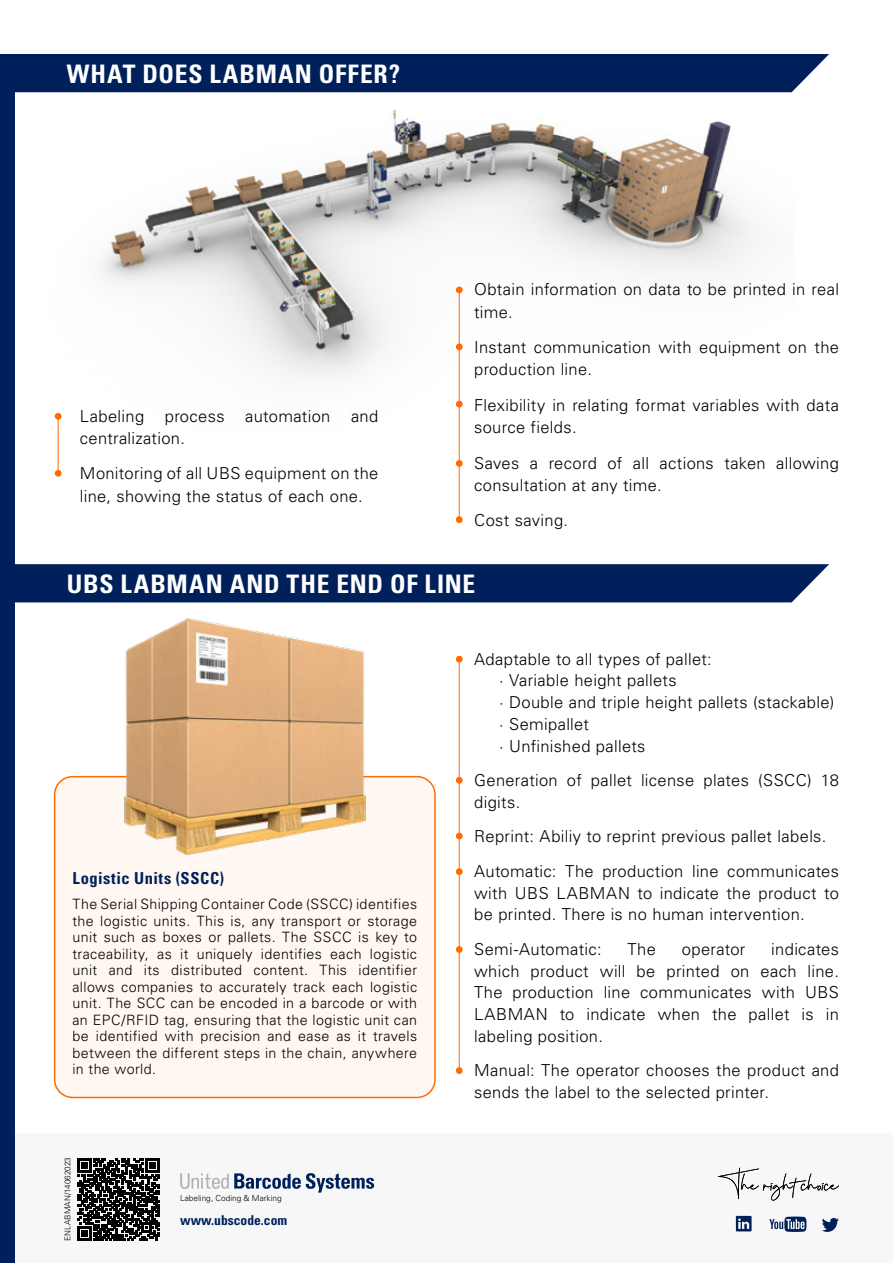
<style>
.page{position:relative;width:893px;height:1263px;background:#fff}
.page>*{position:absolute;margin:0;border:0;box-sizing:border-box;transform-origin:0 0}
.t1{font:700 condensed 25.5px "Univers";letter-spacing:.035em;color:#fff}
.t2{font:300 16.5px/21.8px "Univers";letter-spacing:.02em;color:#000}
.t3{font:700 condensed 16.5px "Univers";letter-spacing:.035em;color:#00205b}
.t4{font:300 14.25px/16.5px "Univers";letter-spacing:.025em;color:#000;text-align:justify}
.t5{font:700 condensed 13.5px "Univers";color:#00205b}
.t6{font:300 8.25px "Univers";color:#000}
.t7{font:300 8.1px "Univers";color:#000}
</style>
<div class="page">
<div style="left:55px;top:777px;width:380px;height:320px;background:#fff8f2;border-radius:18px"></div>
<div style="left:54px;top:776px;width:382px;height:322px;border:2px solid #ff6b00;border-radius:18px"></div>
<div style="left:0;top:1134px;width:893px;height:129px;background:#f7f7f7"></div>
<img style="left:27px;top:92px;width:765px;height:343px">
<div style="left:0;top:54px;width:15px;height:1209px;background:#00205b"></div>
<div style="left:15px;top:54px;width:814px;height:38px;background:#00205b"></div>
<div style="left:15px;top:564px;width:814px;height:38px;background:#00205b"></div>
<svg style="left:736px;top:1216px;width:16px;height:15px"></svg>
<svg style="left:769px;top:1216px;width:37px;height:16px"></svg>
<svg style="left:822px;top:1218px;width:17px;height:14px"></svg>
<img style="left:122px;top:618px;width:245px;height:237px">
<svg style="left:718px;top:1168px;width:121px;height:33px"></svg>
<div style="left:55px;top:413px;width:7px;height:7px;background:#ff6b00;border-radius:50%"></div>
<div style="left:55px;top:470px;width:7px;height:7px;background:#ff6b00;border-radius:50%"></div>
<hr style="left:58px;top:416px;width:1px;height:57px;background:#ff6b00">
<div style="left:456px;top:286px;width:7px;height:7px;background:#ff6b00;border-radius:50%"></div>
<div style="left:456px;top:343px;width:7px;height:7px;background:#ff6b00;border-radius:50%"></div>
<hr style="left:459px;top:290px;width:1px;height:231px;background:#ff6b00">
<div style="left:456px;top:401px;width:7px;height:7px;background:#ff6b00;border-radius:50%"></div>
<div style="left:456px;top:460px;width:7px;height:7px;background:#ff6b00;border-radius:50%"></div>
<div style="left:456px;top:516px;width:7px;height:7px;background:#ff6b00;border-radius:50%"></div>
<div style="left:456px;top:656px;width:7px;height:7px;background:#ff6b00;border-radius:50%"></div>
<div style="left:456px;top:777px;width:7px;height:7px;background:#ff6b00;border-radius:50%"></div>
<hr style="left:459px;top:659px;width:1px;height:413px;background:#ff6b00">
<div style="left:456px;top:946px;width:7px;height:7px;background:#ff6b00;border-radius:50%"></div>
<div style="left:456px;top:833px;width:7px;height:6px;background:#ff6b00;border-radius:50%"></div>
<div style="left:456px;top:868px;width:7px;height:7px;background:#ff6b00;border-radius:50%"></div>
<div style="left:456px;top:1067px;width:7px;height:7px;background:#ff6b00;border-radius:50%"></div>
<svg style="left:180px;top:1173px;width:194px;height:19px"></svg>
<svg style="left:77px;top:1158px;width:83px;height:82px"></svg>
<h1 class="t1" style="left:67px;top:58px;width:335px">WHAT DOES LABMAN OFFER?</h1>
<p class="t2" style="left:80px;top:405px;width:300px;line-height:22.5px">Labeling process automation and centralization.</p>
<p class="t2" style="left:80px;top:462px;width:300px;line-height:22.5px">Monitoring of all UBS equipment on the line, showing the status of each one.</p>
<p class="t2" style="left:474px;top:278px;width:366px;line-height:22.5px">Obtain information on data to be printed in real time.</p>
<p class="t2" style="left:474px;top:336px;width:366px;line-height:22.5px">Instant communication with equipment on the production line.</p>
<p class="t2" style="left:474px;top:394px;width:366px;line-height:22.5px">Flexibility in relating format variables with data source fields.</p>
<p class="t2" style="left:474px;top:451px;width:366px;line-height:22.5px">Saves a record of all actions taken allowing consultation at any time.</p>
<p class="t2" style="left:474px;top:510px;width:96px">Cost saving.</p>
<h1 class="t1" style="left:67px;top:568px;width:410px">UBS LABMAN AND THE END OF LINE</h1>
<p class="t3" style="left:72px;top:868px;width:153px">Logistic Units (SSCC)</p>
<p class="t4" style="left:72px;top:896px;width:346px">The Serial Shipping Container Code (SSCC) identifies the logistic units. This is, any transport or storage unit such as boxes or pallets. The SSCC is key to traceability, as it uniquely identifies each logistic unit and its distributed content. This identifier allows companies to accurately track each logistic unit. The SCC can be encoded in a barcode or with an EPC/RFID tag, ensuring that the logistic unit can be identified with precision and ease as it travels between the different steps in the chain, anywhere in the world.</p>
<p class="t7" style="left:63px;top:1240px;width:85px;rotate:-90deg">ENLABMAN/14062023</p>
<p class="t6" style="left:180px;top:1193px;width:103px">Labeling, Coding &amp; Marking</p>
<p class="t5" style="left:180px;top:1212px;width:109px">www.ubscode.com</p>
<p class="t2" style="left:499px;top:648px;width:337px;text-indent:-25px">Adaptable to all types of pallet:<br>· Variable height pallets<br>· Double and triple height pallets (stackable) · Semipallet<br>· Unfinished pallets</p>
<p class="t2" style="left:474px;top:769px;width:366px">Generation of pallet license plates (SSCC) 18 digits.</p>
<p class="t2" style="left:474px;top:819px;width:366px;line-height:34.5px">Reprint: Abiliy to reprint previous pallet labels.<br>Automatic: The production line communicates</p>
<p class="t2" style="left:474px;top:882px;width:366px">with UBS LABMAN to indicate the product to be printed. There is no human intervention.</p>
<p class="t2" style="left:474px;top:938px;width:129px">Semi-Automatic:</p>
<p class="t2" style="left:627px;top:938px;width:30px">The</p>
<p class="t2" style="left:682px;top:938px;width:65px">operator</p>
<p class="t2" style="left:474px;top:938px;width:366px;text-align:justify;text-indent:297px">indicates which product will be printed on each line.<br>The production line communicates with UBS LABMAN to indicate when the pallet is in labeling position.</p>
<p class="t2" style="left:474px;top:1060px;width:366px">Manual: The operator chooses the product and sends the label to the selected printer.</p>
</div>
